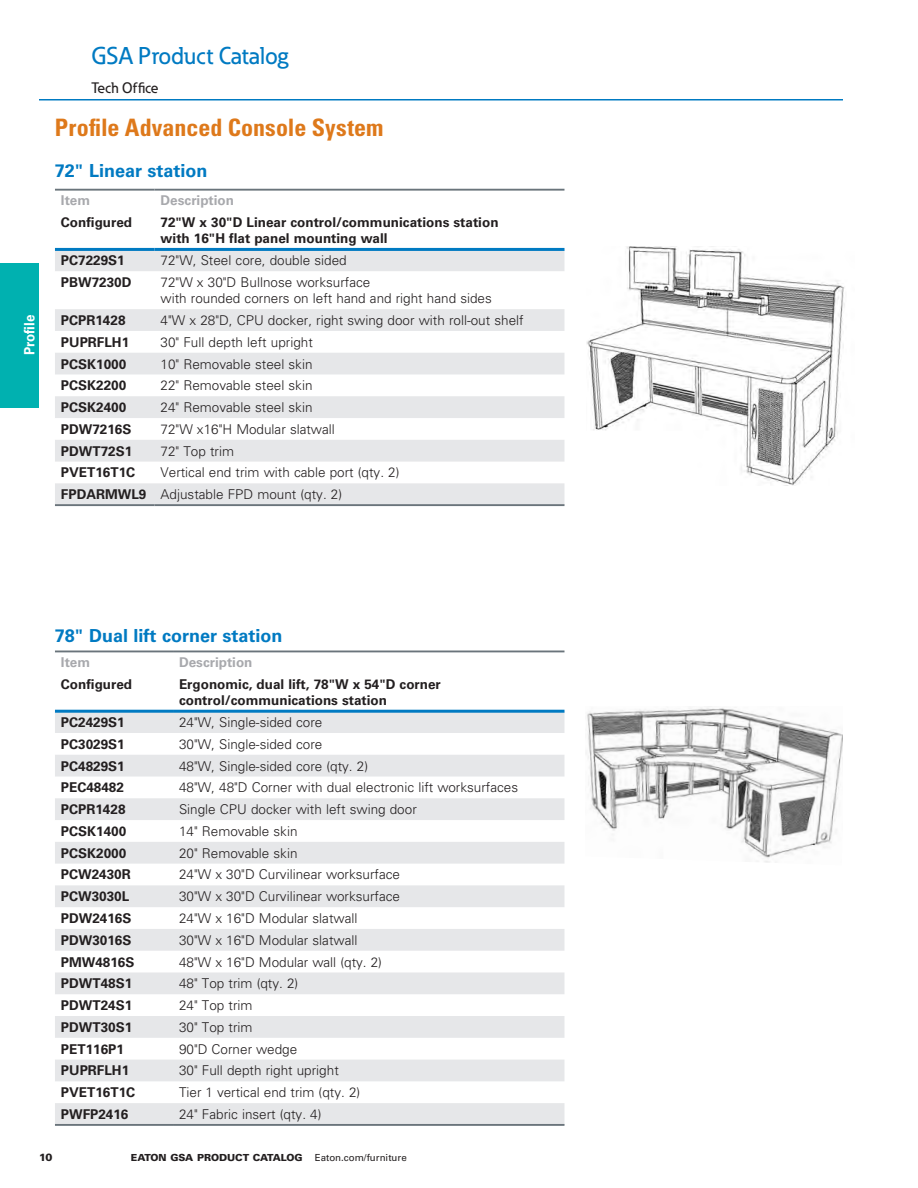
<style>
.page{position:relative;width:918px;height:1188px;background:#fff}
.page>*{position:absolute;margin:0;border:0;box-sizing:border-box;transform-origin:0 0}
.t1{font:700 condensed 24px "Univers LT Std";letter-spacing:.005em;color:#de791b}
.t2{font:500 24px "Eaton";color:#007ac2}
.Blue_Subheads12_14{font:700 18px "Univers LT Std";color:#007ac2}
._00_Section_Flush_Le{font:500 15px "Eaton";color:#231f20}
.t3{font:700 14.25px "Univers LT Std";color:#fff;scale:.94 1}
.t4{font:300 13.5px/16.2px "Univers LT Std";color:#231f20}
.t5{font:700 13.5px/16.2px "Univers LT Std";color:#231f20}
.t6{font:700 13.5px "Univers LT Std";color:#a8a9ad}
.t7{font:900 10.5px "Univers LT Std";color:#231f20}
.t8{font:900 9.75px "Univers LT Std";color:#231f20}
.s1{font-weight:400}
</style>
<div class="page">
<hr style="left:39px;top:99px;width:804px;height:1px;background:#007ac2">
<div style="left:0;top:263px;width:39px;height:144px;background:#00b1b0"></div>
<svg style="left:55px;top:713px;width:509px;height:411px;fill:#e6e7e9"></svg>
<hr style="left:55px;top:651px;width:118px;height:1px;background:#6a747b">
<hr style="left:173px;top:651px;width:391px;height:1px;background:#6a747b">
<hr style="left:55px;top:710px;width:118px;height:3px;background:#007ac2">
<hr style="left:173px;top:710px;width:391px;height:3px;background:#007ac2">
<hr style="left:55px;top:1124px;width:118px;height:2px;background:#6a747b">
<hr style="left:173px;top:1124px;width:391px;height:2px;background:#6a747b">
<img style="left:586px;top:706px;width:257px;height:157px">
<img style="left:587px;top:247px;width:258px;height:239px">
<svg style="left:55px;top:251px;width:509px;height:253px"></svg>
<hr style="left:55px;top:189px;width:100px;height:2px;background:#6a747b">
<hr style="left:155px;top:189px;width:409px;height:2px;background:#6a747b">
<hr style="left:55px;top:248px;width:100px;height:3px;background:#007ac2">
<hr style="left:155px;top:248px;width:409px;height:3px;background:#007ac2">
<hr style="left:55px;top:504px;width:100px;height:2px;background:#6a747b">
<hr style="left:155px;top:504px;width:409px;height:2px;background:#6a747b">
<h1 class="t2" style="left:92px;top:41px;width:199px">GSA Product Catalog</h1>
<p class="t3" style="left:21px;top:355px;width:45px;rotate:-90deg">Profile</p>
<p class="_00_Section_Flush_Le" style="left:92px;top:79px;width:69px">Tech Office</p>
<p class="t1" style="left:55px;top:113px;width:330px">Profile Advanced Console System</p>
<p class="Blue_Subheads12_14" style="left:55px;top:160px;width:154px">72" Linear station</p>
<p class="t6" style="left:61px;top:193px;width:31px">Item</p>
<p class="t6" style="left:161px;top:193px;width:75px">Description</p>
<p class="t5" style="left:61px;top:214px;width:73px">Configured</p>
<p class="t5" style="left:161px;top:214px;width:339px">72"W x 30"D Linear control/communications station with 16"H flat panel mounting wall</p>
<p class="t5" style="left:61px;top:252px;width:65px">PC7229S1</p>
<p class="t4" style="left:161px;top:252px;width:188px">72"W, Steel core, double sided</p>
<p class="t5" style="left:61px;top:274px;width:72px">PBW7230D</p>
<p class="t4" style="left:161px;top:274px;width:333px">72"W x 30"D Bullnose worksurface<br>with rounded corners on left hand and right hand sides</p>
<p class="t5" style="left:61px;top:312px;width:66px">PCPR1428</p>
<p class="t4" style="left:161px;top:312px;width:365px">4"W x 28"D, CPU docker, right swing door with roll-out shelf</p>
<p class="t5" style="left:61px;top:334px;width:70px">PUPRFLH1</p>
<p class="t4" style="left:161px;top:334px;width:154px">30" Full depth left upright</p>
<p class="t5" style="left:61px;top:356px;width:67px">PCSK1000</p>
<p class="t4" style="left:161px;top:356px;width:153px">10" Removable steel skin</p>
<p class="t5" style="left:61px;top:378px;width:67px">PCSK2200</p>
<p class="t4" style="left:161px;top:377px;width:153px">22" Removable steel skin</p>
<p class="t5" style="left:61px;top:399px;width:67px">PCSK2400</p>
<p class="t4" style="left:161px;top:399px;width:153px">24" Removable steel skin</p>
<p class="t5" style="left:61px;top:421px;width:72px">PDW7216S</p>
<p class="t4" style="left:161px;top:421px;width:176px">72"W x16"H Modular slatwall</p>
<p class="t5" style="left:61px;top:443px;width:73px">PDWT72S1</p>
<p class="t4" style="left:161px;top:443px;width:75px">72" Top trim</p>
<p class="t5" style="left:61px;top:465px;width:76px">PVET16T1C</p>
<p class="t4" style="left:161px;top:465px;width:240px">Vertical end trim with cable port (qty. 2)</p>
<p class="t5" style="left:61px;top:486px;width:87px">FPDARMWL9</p>
<p class="t4" style="left:161px;top:486px;width:183px">Adjustable FPD mount (qty. 2)</p>
<p class="Blue_Subheads12_14" style="left:55px;top:625px;width:229px">78" Dual lift corner station</p>
<p class="t6" style="left:61px;top:655px;width:31px">Item</p>
<p class="t6" style="left:179px;top:655px;width:75px">Description</p>
<p class="t5" style="left:61px;top:676px;width:73px">Configured</p>
<p class="t5" style="left:179px;top:676px;width:263px">Ergonomic, dual lift, 78"W x 54"D corner control/communications station</p>
<p class="t5" style="left:61px;top:714px;width:65px">PC2429S1</p>
<p class="t4" style="left:179px;top:714px;width:145px">24"W, Single-sided core</p>
<p class="t5" style="left:61px;top:736px;width:65px">PC3029S1</p>
<p class="t4" style="left:179px;top:736px;width:145px">30"W, Single-sided core</p>
<p class="t5" style="left:61px;top:758px;width:65px">PC4829S1</p>
<p class="t4" style="left:179px;top:758px;width:191px">48"W, Single-sided core (qty. 2)</p>
<p class="t5" style="left:61px;top:780px;width:65px">PEC48482</p>
<p class="t4" style="left:179px;top:779px;width:341px">48"W, 48"D Corner with dual electronic lift worksurfaces</p>
<p class="t5" style="left:61px;top:801px;width:66px">PCPR1428</p>
<p class="t4" style="left:179px;top:801px;width:239px">Single CPU docker with left swing door</p>
<p class="t5" style="left:61px;top:823px;width:67px">PCSK1400</p>
<p class="t4" style="left:179px;top:823px;width:120px">14" Removable skin</p>
<p class="t5" style="left:61px;top:845px;width:67px">PCSK2000</p>
<p class="t4" style="left:179px;top:845px;width:120px">20" Removable skin</p>
<p class="t5" style="left:61px;top:867px;width:71px">PCW2430R</p>
<p class="t4" style="left:179px;top:867px;width:223px">24"W x 30"D Curvilinear worksurface</p>
<p class="t5" style="left:61px;top:888px;width:70px">PCW3030L</p>
<p class="t4" style="left:179px;top:888px;width:223px">30"W x 30"D Curvilinear worksurface</p>
<p class="t5" style="left:61px;top:910px;width:72px">PDW2416S</p>
<p class="t4" style="left:179px;top:910px;width:180px">24"W x 16"D Modular slatwall</p>
<p class="t5" style="left:61px;top:932px;width:72px">PDW3016S</p>
<p class="t4" style="left:179px;top:932px;width:180px">30"W x 16"D Modular slatwall</p>
<p class="t5" style="left:61px;top:954px;width:75px">PMW4816S</p>
<p class="t4" style="left:179px;top:954px;width:205px">48"W x 16"D Modular wall (qty. 2)</p>
<p class="t5" style="left:61px;top:976px;width:73px">PDWT48S1</p>
<p class="t4" style="left:179px;top:975px;width:121px">48" Top trim (qty. 2)</p>
<p class="t5" style="left:61px;top:997px;width:73px">PDWT24S1</p>
<p class="t4" style="left:179px;top:997px;width:75px">24" Top trim</p>
<p class="t5" style="left:61px;top:1019px;width:73px">PDWT30S1</p>
<p class="t4" style="left:179px;top:1019px;width:75px">30" Top trim</p>
<p class="t5" style="left:61px;top:1041px;width:65px">PET116P1</p>
<p class="t4" style="left:179px;top:1041px;width:120px">90"D Corner wedge</p>
<p class="t5" style="left:61px;top:1063px;width:70px">PUPRFLH1</p>
<p class="t4" style="left:179px;top:1063px;width:161px">30" Full depth right upright</p>
<p class="t5" style="left:61px;top:1084px;width:76px">PVET16T1C</p>
<p class="t4" style="left:179px;top:1084px;width:183px">Tier 1 vertical end trim (qty. 2)</p>
<p class="t5" style="left:61px;top:1106px;width:69px">PWFP2416</p>
<p class="t4" style="left:179px;top:1106px;width:144px">24" Fabric insert (qty. 4)</p>
<p class="t7" style="left:39px;top:1151px;width:15px">10</p>
<p class="t8" style="left:131px;top:1151px;width:277px">EATON GSA PRODUCT CATALOG <span class="s1">Eaton.com/furniture</span></p>
</div>
